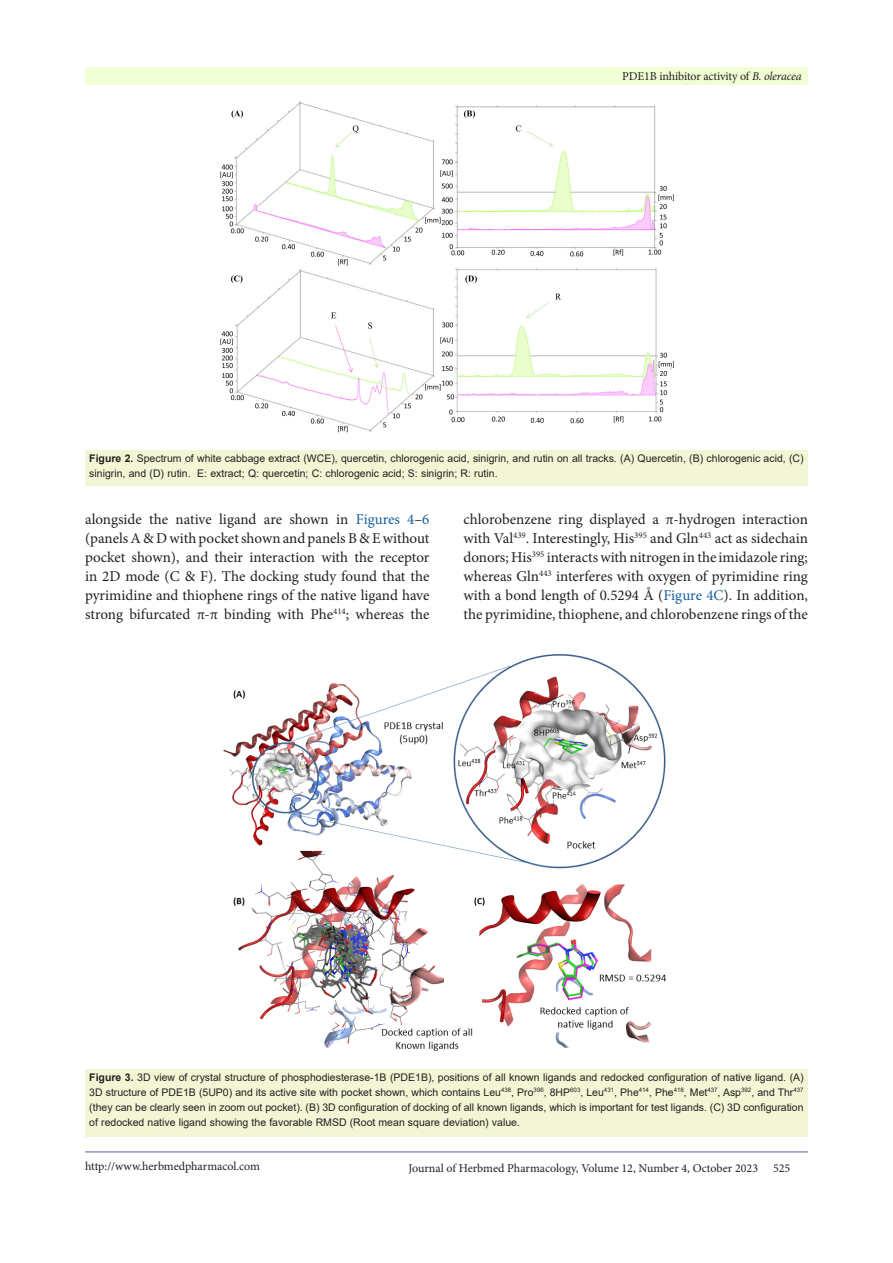
<style>
.page{position:relative;width:893px;height:1263px;background:#fff}
.page>*{position:absolute;margin:0;border:0;box-sizing:border-box;transform-origin:0 0}
.t1{font:15px/18.9px "Minion Pro";color:#231f20;text-align:justify}
.t2{font:12px "Minion Pro";letter-spacing:-.005em;color:#231f20}
.t3{font:10.5px/15px "Arial";color:#231f20}
.s1{font-style:italic}
.s2{font-weight:700}
.s3{color:#175d9e}
</style>
<div class="page">
<hr style="left:85px;top:1152px;width:723px;height:1px;background:#5e5ca5">
<div style="left:85px;top:68px;width:723px;height:17px;background:#f2ffd6"></div>
<div style="left:85px;top:450px;width:723px;height:36px;background:#f2f6d5"></div>
<div style="left:85px;top:1069px;width:723px;height:67px;background:#f2f6d5"></div>
<img style="left:220px;top:101px;width:453px;height:332px">
<img style="left:223px;top:655px;width:444px;height:396px">
<p class="t2" style="left:622px;top:68px;width:181px">PDE1B inhibitor activity of <span class="s1">B. oleracea</span></p>
<p class="t3" style="left:89px;top:451px;width:716px"><span class="s2">Figure 2.</span> Spectrum of white cabbage extract (WCE), quercetin, chlorogenic acid, sinigrin, and rutin on all tracks. (A) Quercetin, (B) chlorogenic acid, (C) sinigrin, and (D) rutin. E: extract; Q: quercetin; C: chlorogenic acid; S: sinigrin; R: rutin.</p>
<p class="t1" style="left:85px;top:510px;width:346px">alongside the native ligand are shown in <span class="s3">Figures 4</span>–<span class="s3">6 </span>(panels A &amp; D with pocket shown and panels B &amp; E without pocket shown), and their interaction with the receptor in 2D mode (C &amp; F). The docking study found that the pyrimidine and thiophene rings of the native ligand have strong bifurcated π-π binding with Phe<sup>414</sup>; whereas the</p>
<p class="t1" style="left:463px;top:510px;width:346px">chlorobenzene ring displayed a π-hydrogen interaction with Val<sup>439</sup>. Interestingly, His<sup>395</sup> and Gln<sup>443</sup> act as sidechain donors; His<sup>395</sup> interacts with nitrogen in the imidazole ring; whereas Gln<sup>443</sup> interferes with oxygen of pyrimidine ring with a bond length of 0.5294 Å (<span class="s3">Figure 4C</span>). In addition, the pyrimidine, thiophene, and chlorobenzene rings of the</p>
<p class="t3" style="left:89px;top:1069px;width:716px;text-align:justify"><span class="s2">Figure 3.</span> 3D view of crystal structure of phosphodiesterase-1B (PDE1B), positions of all known ligands and redocked configuration of native ligand. (A)<br>3D structure of PDE1B (5UP0) and its active site with pocket shown, which contains Leu<sup>438</sup>, Pro<sup>396</sup>, 8HP<sup>603</sup>, Leu<sup>431</sup>, Phe<sup>414</sup>, Phe<sup>418</sup>, Met<sup>437</sup>, Asp<sup>392</sup>, and Thr<sup>437 </sup>(they can be clearly seen in zoom out pocket). (B) 3D configuration of docking of all known ligands, which is important for test ligands. (C) 3D configuration of redocked native ligand showing the favorable RMSD (Root mean square deviation) value.</p>
<p class="t2" style="left:85px;top:1158px;width:177px">http://www.herbmedpharmacol.com</p>
<p class="t2" style="left:408px;top:1160px;width:383px">Journal of Herbmed Pharmacology, Volume 12, Number 4, October 2023 525</p>
</div>
